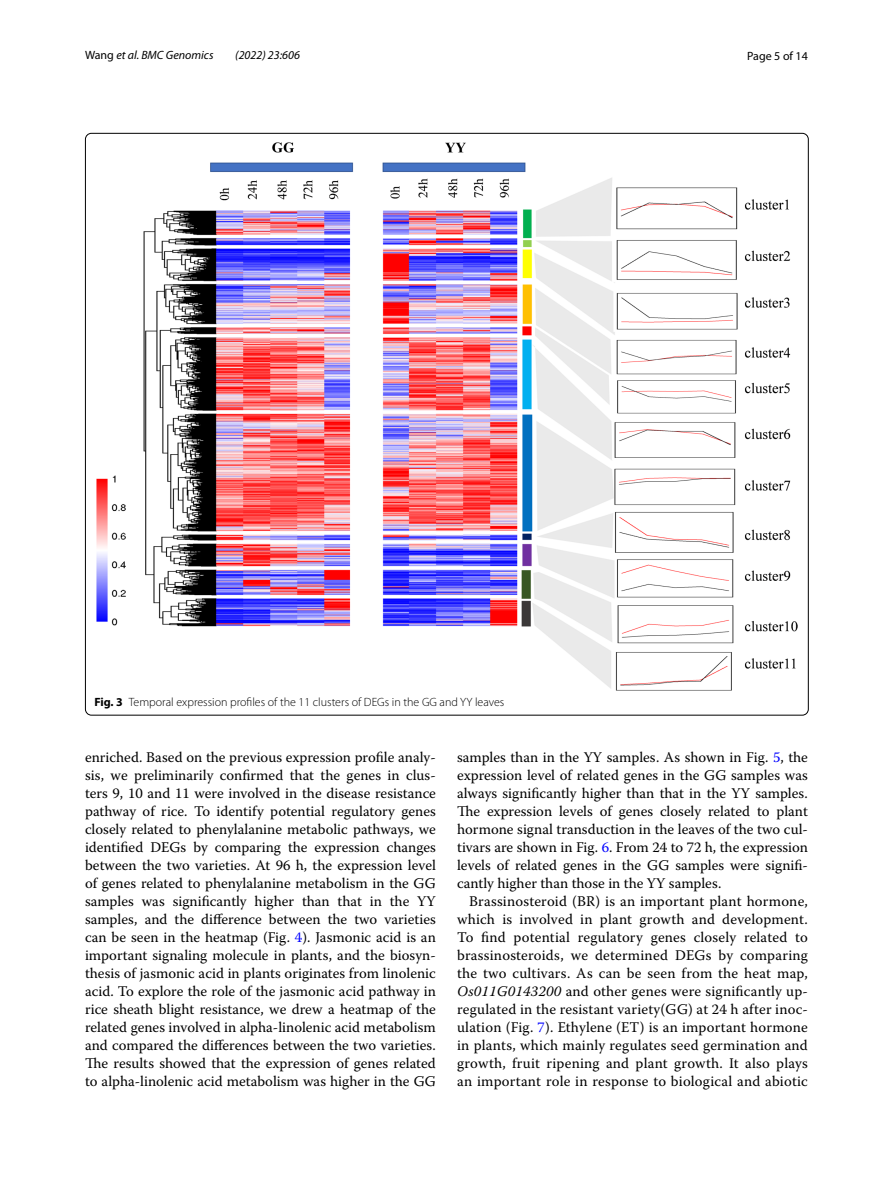
<style>
.page{position:relative;width:893px;height:1187px;background:#fff}
.page>*{position:absolute;margin:0;border:0;box-sizing:border-box;transform-origin:0 0}
.t1{font:14.7px/18px "Warnock Pro";color:#000;text-align:justify}
.t2{font:300 12px "Myriad Pro";color:#000}
.t3{font:italic 12px "Myriad Pro";color:#000}
.t4{font:12px "Myriad Pro";color:#000}
.s1{font-style:normal}
.s2{font-weight:700}
.s3{color:#00f}
.s4{font-style:italic}
</style>
<div class="page">
<img style="left:97px;top:142px;width:700px;height:548px">
<p class="t3" style="left:85px;top:48px;width:130px"><span class="s1">Wang</span> et al. BMC Genomics</p>
<p class="t3" style="left:235px;top:48px;width:66px">(2022) 23:606</p>
<p class="t4" style="left:747px;top:48px;width:62px">Page 5 of 14</p>
<p class="t2" style="left:94px;top:695px;width:411px"><span class="s2">Fig. 3</span> Temporal expression profiles of the 11 clusters of DEGs in the GG and YY leaves</p>
<p class="t1" style="left:85px;top:747px;width:352px">enriched. Based on the previous expression profile analy&shy;sis, we preliminarily confirmed that the genes in clus&shy;ters 9, 10 and 11 were involved in the disease resistance pathway of rice. To identify potential regulatory genes closely related to phenylalanine metabolic pathways, we identified DEGs by comparing the expression changes between the two varieties. At 96 h, the expression level of genes related to phenylalanine metabolism in the GG samples was significantly higher than that in the YY samples, and the difference between the two varieties can be seen in the heatmap (Fig. <span class="s3">4</span>). Jasmonic acid is an important signaling molecule in plants, and the biosyn&shy;thesis of jasmonic acid in plants originates from linolenic acid. To explore the role of the jasmonic acid pathway in rice sheath blight resistance, we drew a heatmap of the related genes involved in alpha-linolenic acid metabolism and compared the differences between the two varieties.<br>The results showed that the expression of genes related to alpha-linolenic acid metabolism was higher in the GG</p>
<p class="t1" style="left:457px;top:747px;width:352px">samples than in the YY samples. As shown in Fig. <span class="s3">5</span>, the expression level of related genes in the GG samples was always significantly higher than that in the YY samples.<br>The expression levels of genes closely related to plant hormone signal transduction in the leaves of the two cul&shy;tivars are shown in Fig. <span class="s3">6</span>. From 24 to 72 h, the expression levels of related genes in the GG samples were signifi&shy;cantly higher than those in the YY samples.</p>
<p class="t1" style="left:457px;top:891px;width:352px;text-indent:12px">Brassinosteroid (BR) is an important plant hormone, which is involved in plant growth and development.<br>To find potential regulatory genes closely related to brassinosteroids, we determined DEGs by comparing the two cultivars. As can be seen from the heat map, <span class="s4">Os011G0143200</span> and other genes were significantly up&shy;regulated in the resistant variety(GG) at 24 h after inoc&shy;ulation (Fig. <span class="s3">7</span>). Ethylene (ET) is an important hormone in plants, which mainly regulates seed germination and growth, fruit ripening and plant growth. It also plays an important role in response to biological and abiotic</p>
</div>
